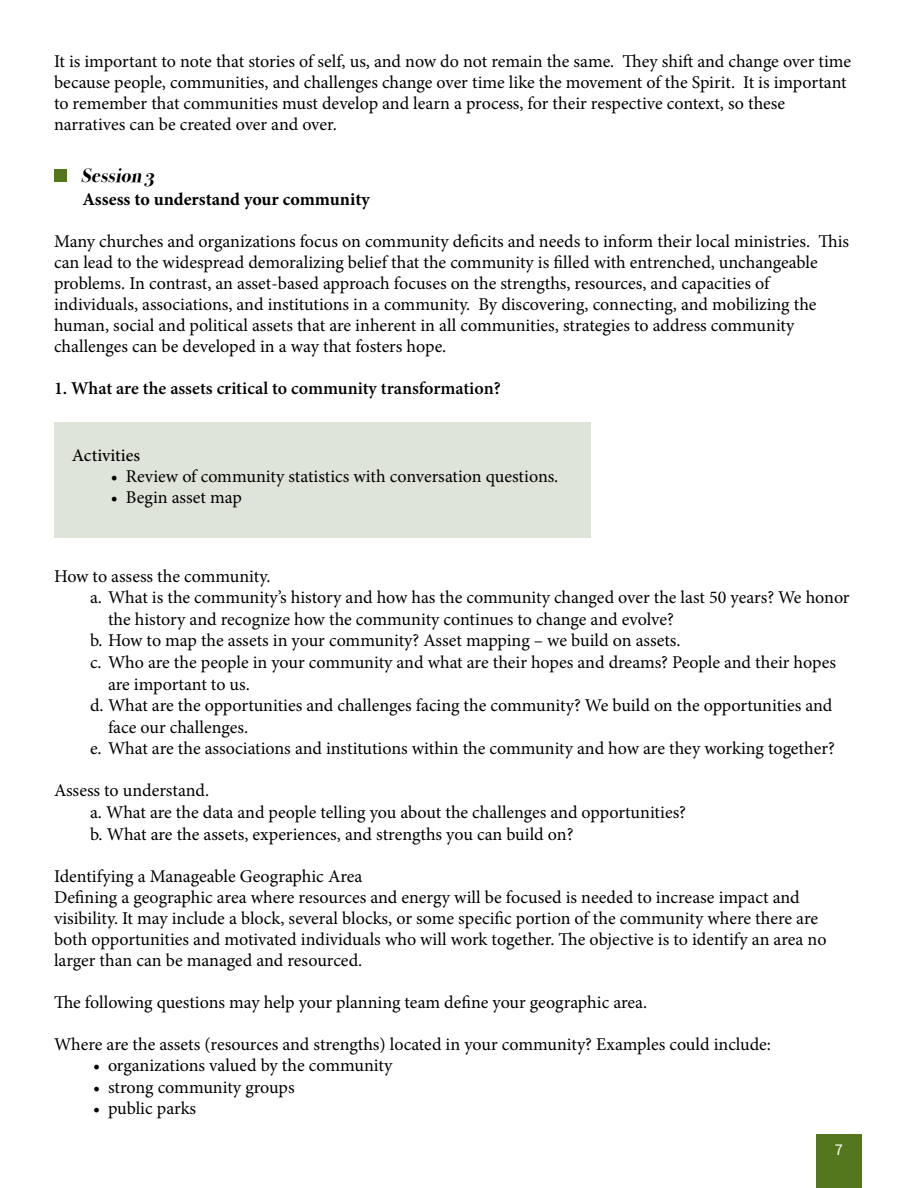
<style>
.page{position:relative;width:918px;height:1188px;background:#fff}
.page>*{position:absolute;margin:0;border:0;box-sizing:border-box;transform-origin:0 0}
.t1{font:italic 700 19.5px "Bodoni Svty Two OSITCTT";color:#000}
.t2{font:18px/21px "Minion Pro";letter-spacing:-.005em;color:#000}
.t3{font:600 18px "Minion Pro";color:#000}
.t4{font:700 18px "Minion Pro";color:#000}
.t5{font:500 18px "Minion Pro";color:#000}
.t6{font:16.5px "Source Sans Pro";color:#fff}
</style>
<div class="page">
<div style="left:816px;top:1134px;width:46px;height:54px;background:#54771e"></div>
<div style="left:54px;top:169px;width:13px;height:12px;background:#54771e"></div>
<div style="left:54px;top:422px;width:537px;height:115px;background:#dfe4da"></div>
<p class="t2" style="left:54px;top:51px;width:799px">It is important to note that stories of self, us, and now do not remain the same. They shift and change over time because people, communities, and challenges change over time like the movement of the Spirit. It is important to remember that communities must develop and learn a process, for their respective context, so these narratives can be created over and over.</p>
<p class="t1" style="left:81px;top:164px;width:75px">Session 3</p>
<p class="t4" style="left:82px;top:186px;width:289px">Assess to understand your community</p>
<p class="t2" style="left:54px;top:231px;width:797px">Many churches and organizations focus on community deficits and needs to inform their local ministries. This can lead to the widespread demoralizing belief that the community is filled with entrenched, unchangeable problems. In contrast, an asset-based approach focuses on the strengths, resources, and capacities of individuals, associations, and institutions in a community. By discovering, connecting, and mobilizing the human, social and political assets that are inherent in all communities, strategies to address community challenges can be developed in a way that fosters hope.</p>
<p class="t3" style="left:54px;top:376px;width:448px">1. What are the assets critical to community transformation?</p>
<p class="t5" style="left:72px;top:443px;width:70px">Activities</p>
<p class="t2" style="left:111px;top:466px;width:449px">• Review of community statistics with conversation questions.</p>
<p class="t2" style="left:111px;top:487px;width:132px">• Begin asset map</p>
<p class="t2" style="left:54px;top:565px;width:218px">How to assess the community.</p>
<p class="t2" style="left:90px;top:587px;width:761px">a. What is the community’s history and how has the community changed over the last 50 years? We honor</p>
<p class="t2" style="left:108px;top:609px;width:567px">the history and recognize how the community continues to change and evolve?</p>
<p class="t2" style="left:90px;top:630px;width:592px">b. How to map the assets in your community? Asset mapping – we build on assets.</p>
<p class="t2" style="left:90px;top:652px;width:747px">c. Who are the people in your community and what are their hopes and dreams? People and their hopes</p>
<p class="t2" style="left:108px;top:673px;width:143px">are important to us.</p>
<p class="t2" style="left:90px;top:695px;width:744px">d. What are the opportunities and challenges facing the community? We build on the opportunities and</p>
<p class="t2" style="left:108px;top:717px;width:142px">face our challenges.</p>
<p class="t2" style="left:90px;top:738px;width:746px">e. What are the associations and institutions within the community and how are they working together?</p>
<p class="t2" style="left:90px;top:780px;width:598px;line-height:21.6px;text-indent:-36px">Assess to understand.<br>a. What are the data and people telling you about the challenges and opportunities? b. What are the assets, experiences, and strengths you can build on?</p>
<p class="t2" style="left:54px;top:865px;width:774px">Identifying a Manageable Geographic Area<br>Defining a geographic area where resources and energy will be focused is needed to increase impact and visibility. It may include a block, several blocks, or some specific portion of the community where there are both opportunities and motivated individuals who will work together. The objective is to identify an area no larger than can be managed and resourced.</p>
<p class="t2" style="left:54px;top:991px;width:595px">The following questions may help your planning team define your geographic area.</p>
<p class="t2" style="left:54px;top:1033px;width:719px">Where are the assets (resources and strengths) located in your community? Examples could include:</p>
<p class="t2" style="left:93px;top:1055px;width:301px">• organizations valued by the community</p>
<p class="t2" style="left:93px;top:1077px;width:203px">• strong community groups</p>
<p class="t2" style="left:93px;top:1098px;width:105px">• public parks</p>
<p class="t6" style="left:835px;top:1138px;width:10px">7</p>
</div>
